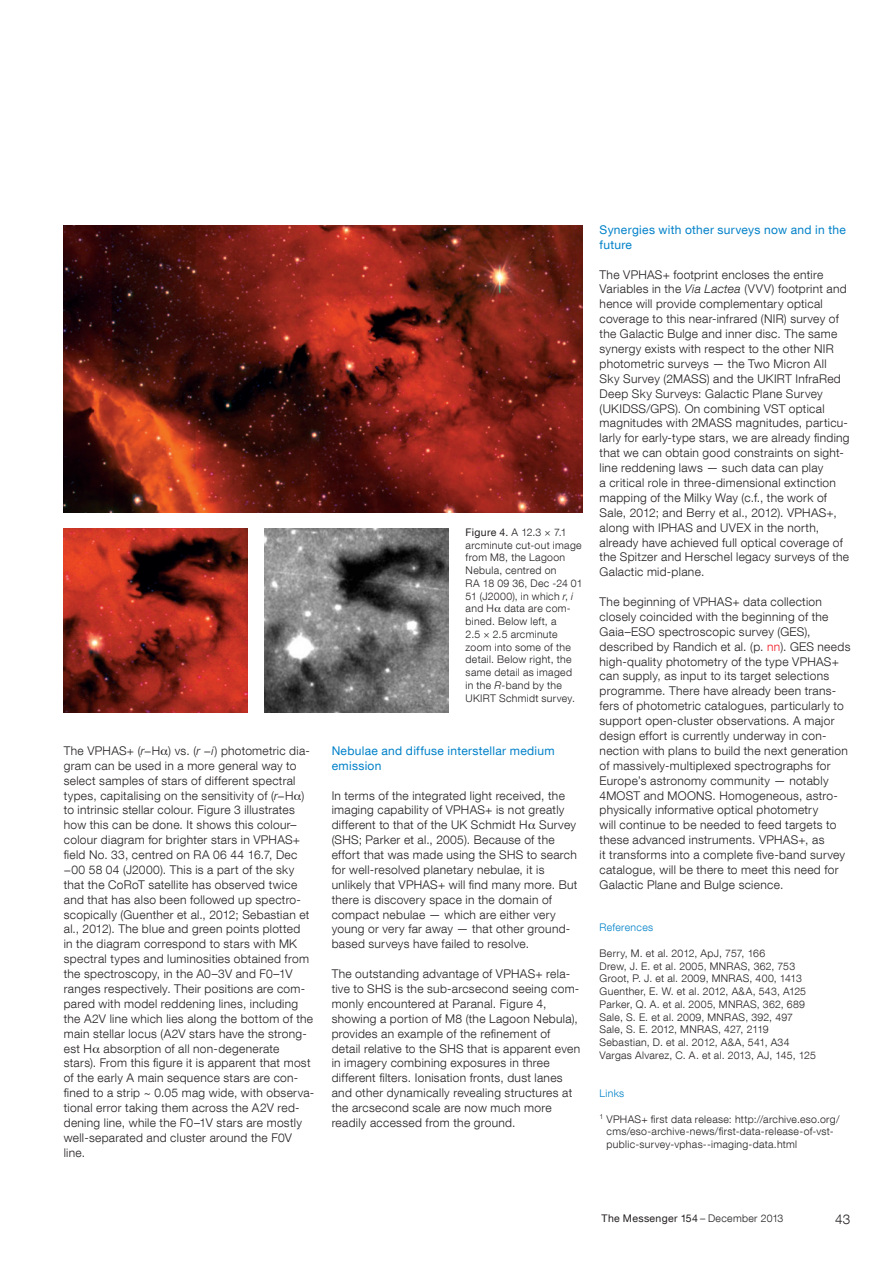
<style>
.page{position:relative;width:893px;height:1263px;background:#fff}
.page>*{position:absolute;margin:0;border:0;box-sizing:border-box;transform-origin:0 0}
.t1{font:300 13.5px "Helvetica Neue LT Com";color:#231f20}
._45_8pt{font:300 12px/14.9px "Helvetica Neue LT Com";letter-spacing:.025em;color:#231f20}
._55_8pt_blue{font:12px/14.9px "Helvetica Neue LT Com";letter-spacing:.025em;color:#0081c8}
._45_7pt_ZA_3_mm{font:300 10.5px/12.8px "Helvetica Neue LT Com";letter-spacing:.03em;color:#231f20}
.t2{font:10.5px "Helvetica Neue LT Com";letter-spacing:.03em;color:#231f20}
._45_7pt_ZA_3_mm-2{font:300 10.5px "Helvetica Neue LT Com";letter-spacing:.03em;color:#0081c8}
.s1{font-weight:400}
.s2{font-style:italic}
.s3{color:#ee1d23}
.s4{font-weight:300}
</style>
<div class="page">
<img style="left:64px;top:225px;width:519px;height:287px">
<img style="left:64px;top:528px;width:184px;height:185px">
<img style="left:265px;top:528px;width:184px;height:184px">
<p class="_45_7pt_ZA_3_mm" style="left:466px;top:525px;width:118px"><span class="s1">Figure 4.</span> A 12.3 × 7.1 arcminute cut-out image from M8, the Lagoon<br>Nebula, centred on<br>RA 18 09 36, Dec -24 01<br>51 (J2000), in which <span class="s2">r</span>, <span class="s2">i </span>and H data are com&shy;bined. Below left, a<br>2.5 × 2.5 arcminute zoom into some of the detail. Below right, the same detail as imaged<br>in the <span class="s2">R</span>-band by the<br>UKIRT Schmidt survey.</p>
<p class="_45_8pt" style="left:64px;top:743px;width:252px">The VPHAS+ (<span class="s2">r</span>−H ) vs. (<span class="s2">r −i</span>) photometric dia&shy;gram can be used in a more general way to select samples of stars of different spectral types, capitalising on the sensitivity of (<span class="s2">r</span>−H ) to intrinsic stellar colour. Figure 3 illustrates how this can be done. It shows this colour– colour diagram for brighter stars in VPHAS+ field No. 33, centred on RA 06 44 16.7, Dec −00 58 04 (J2000). This is a part of the sky that the CoRoT satellite has observed twice and that has also been followed up spectro&shy;scopically (Guenther et al., 2012; Sebastian et al., 2012). The blue and green points plotted<br>in the diagram correspond to stars with MK spectral types and luminosities obtained from the spectroscopy, in the A0–3V and F0–1V ranges respectively. Their positions are com&shy;pared with model reddening lines, including the A2V line which lies along the bottom of the main stellar locus (A2V stars have the strong&shy;est H absorption of all non-degenerate stars). From this figure it is apparent that most of the early A main sequence stars are con-<br>fi ned to a strip ~ 0.05 mag wide, with observa&shy;tional error taking them across the A2V red&shy;dening line, while the F0–1V stars are mostly well-separated and cluster around the F0V line.</p>
<p class="_55_8pt_blue" style="left:332px;top:743px;width:225px">Nebulae and diffuse interstellar medium emission</p>
<p class="_45_8pt" style="left:332px;top:787px;width:247px">In terms of the integrated light received, the imaging capability of VPHAS+ is not greatly different to that of the UK Schmidt H Survey (SHS; Parker et al., 2005). Because of the effort that was made using the SHS to search for well-resolved planetary nebulae, it is unlikely that VPHAS+ will fi nd many more. But there is discovery space in the domain of compact nebulae — which are either very young or very far away — that other ground&shy;based surveys have failed to resolve.</p>
<p class="_45_8pt" style="left:332px;top:966px;width:250px">The outstanding advantage of VPHAS+ rela&shy;tive to SHS is the sub-arcsecond seeing com&shy;monly encountered at Paranal. Figure 4, showing a portion of M8 (the Lagoon Nebula), provides an example of the refi nement of detail relative to the SHS that is apparent even in imagery combining exposures in three different filters. Ionisation fronts, dust lanes and other dynamically revealing structures at the arcsecond scale are now much more readily accessed from the ground.</p>
<p class="_55_8pt_blue" style="left:600px;top:222px;width:248px">Synergies with other surveys now and in the future</p>
<p class="_45_8pt" style="left:600px;top:267px;width:251px">The VPHAS+ footprint encloses the entire Variables in the <span class="s2">Via Lactea</span> (VVV) footprint and hence will provide complementary optical coverage to this near-infrared (NIR) survey of the Galactic Bulge and inner disc. The same synergy exists with respect to the other NIR photometric surveys — the Two Micron All Sky Survey (2MASS) and the UKIRT InfraRed Deep Sky Surveys: Galactic Plane Survey (UKIDSS/GPS). On combining VST optical magnitudes with 2MASS magnitudes, particu&shy;larly for early-type stars, we are already fi nding that we can obtain good constraints on sight&shy;line reddening laws — such data can play<br>a critical role in three-dimensional extinction mapping of the Milky Way (c.f., the work of Sale, 2012; and Berry et al., 2012). VPHAS+, along with IPHAS and UVEX in the north, already have achieved full optical coverage of the Spitzer and Herschel legacy surveys of the Galactic mid-plane.</p>
<p class="_45_8pt" style="left:600px;top:594px;width:252px">The beginning of VPHAS+ data collection closely coincided with the beginning of the Gaia–ESO spectroscopic survey (GES), described by Randich et al. (p. <span class="s3">nn</span>). GES needs high-quality photometry of the type VPHAS+ can supply, as input to its target selections programme. There have already been trans&shy;fers of photometric catalogues, particularly to support open-cluster observations. A major design effort is currently underway in con&shy;nection with plans to build the next generation of massively-multiplexed spectrographs for Europe’s astronomy community — notably 4MOST and MOONS. Homogeneous, astro&shy;physically informative optical photometry<br>will continue to be needed to feed targets to these advanced instruments. VPHAS+, as<br>it transforms into a complete five-band survey catalogue, will be there to meet this need for Galactic Plane and Bulge science.</p>
<p class="_45_7pt_ZA_3_mm-2" style="left:600px;top:921px;width:55px">References</p>
<p class="_45_7pt_ZA_3_mm" style="left:600px;top:946px;width:167px">Berry, M. et al. 2012, ApJ, 757, 166</p>
<p class="_45_7pt_ZA_3_mm" style="left:600px;top:959px;width:197px">Drew, J. E. et al. 2005, MNRAS, 362, 753</p>
<p class="_45_7pt_ZA_3_mm" style="left:600px;top:972px;width:204px">Groot, P. J. et al. 2009, MNRAS, 400, 1413</p>
<p class="_45_7pt_ZA_3_mm" style="left:600px;top:985px;width:208px">Guenther, E. W. et al. 2012, A&amp;A, 543, A125</p>
<p class="_45_7pt_ZA_3_mm" style="left:600px;top:997px;width:207px">Parker, Q. A. et al. 2005, MNRAS, 362, 689</p>
<p class="_45_7pt_ZA_3_mm" style="left:600px;top:1010px;width:195px">Sale, S. E. et al. 2009, MNRAS, 392, 497</p>
<p class="_45_7pt_ZA_3_mm" style="left:600px;top:1023px;width:171px">Sale, S. E. 2012, MNRAS, 427, 2119</p>
<p class="_45_7pt_ZA_3_mm" style="left:600px;top:1036px;width:192px">Sebastian, D. et al. 2012, A&amp;A, 541, A34</p>
<p class="_45_7pt_ZA_3_mm" style="left:600px;top:1048px;width:218px">Vargas Alvarez, C. A. et al. 2013, AJ, 145, 125</p>
<p class="_45_7pt_ZA_3_mm-2" style="left:600px;top:1087px;width:26px">Links</p>
<p class="_45_7pt_ZA_3_mm" style="left:607px;top:1112px;width:234px;text-indent:-7px"><sup>1</sup> VPHAS+ fi rst data release: http://archive.eso.org/ cms/eso-archive-news/fi rst-data-release-of-vst&shy;public-survey-vphas--imaging-data.html</p>
<p class="t2" style="left:602px;top:1211px;width:183px">The Messenger 154 <span class="s4">– December 2013</span></p>
<p class="t1" style="left:835px;top:1211px;width:17px">43</p>
</div>
